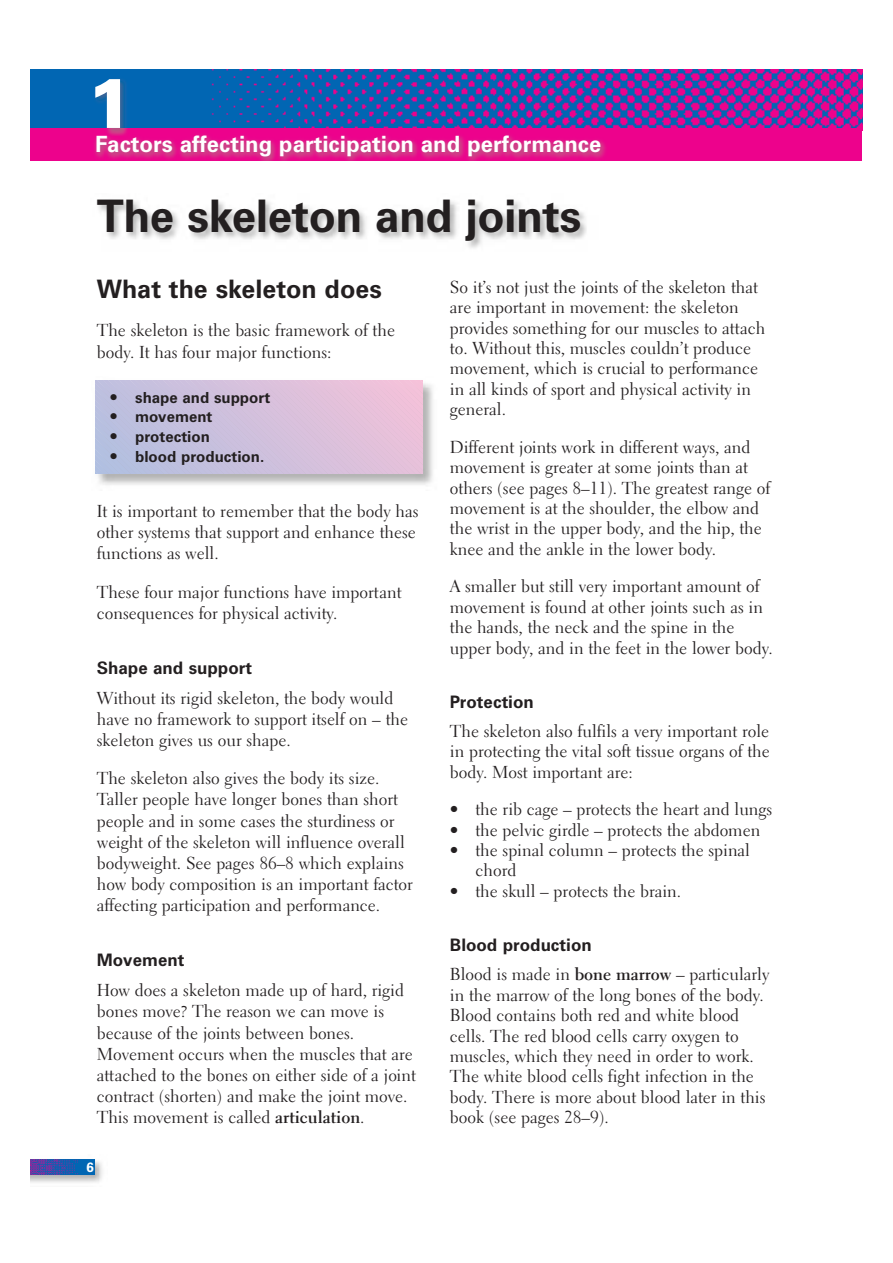
<style>
.page{position:relative;width:893px;height:1263px;background:#fff}
.page>*{position:absolute;margin:0;border:0;box-sizing:border-box;transform-origin:0 0}
.t1{font:900 70.05px "Zurich BT";color:#fff}
.t2{font:700 45px "Zurich BT";letter-spacing:-.01em;color:#231f20}
.t3{font:700 25.5px "Zurich BT";color:#231f20}
.t4{font:700 22.5px "Zurich BT";color:#fff}
.t5{font:17.25px/20.4px "Electra LH";color:#231f20}
.t6{font:700 17.25px "Zurich BT";color:#231f20}
.t7{font:700 15.3px "Zurich BT";color:#231f20}
.t8{font:700 13.5px "Zurich BT";color:#fff}
.s1{font-family:"Electra LH";font-weight:400;font-size:16.8px}
.s2{font-weight:700}
</style>
<div class="page">
<img style="left:861px;top:69px;width:1px;height:61px">
<img style="left:98px;top:383px;width:335px;height:102px">
<img style="left:43px;top:1161px;width:60px;height:23px">
<img style="left:30px;top:1159px;width:65px;height:16px">
<img style="left:98px;top:200px;width:489px;height:48px">
<div style="left:30px;top:123px;width:831px;height:38px;background:#ed028c"></div>
<img style="left:94px;top:135px;width:512px;height:26px">
<img style="left:107px;top:128px;width:21px;height:7px">
<div style="left:30px;top:69px;width:831px;height:59px;background:#0166b3"></div>
<img style="left:211px;top:69px;width:650px;height:59px">
<img style="left:95px;top:79px;width:31px;height:49px">
<svg style="left:95px;top:380px;width:328px;height:94px;background:#d1c0dc"></svg>
<h1 class="t1" style="left:86px;top:78px;width:48px">1</h1>
<h3 class="t4" style="left:95px;top:136px;width:507px">Factors affecting participation and performance</h3>
<h2 class="t2" style="left:97px;top:200px;width:486px">The skeleton and joints</h2>
<h3 class="t3" style="left:97px;top:280px;width:287px">What the skeleton does</h3>
<p class="t5" style="left:97px;top:322px;width:299px;line-height:21.1px">The skeleton is the basic framework of the body. It has four major functions:</p>
<p class="t7" style="left:110px;top:392px;width:162px"><span class="s1">•</span> shape and support</p>
<p class="t7" style="left:110px;top:412px;width:104px"><span class="s1">•</span> movement</p>
<p class="t7" style="left:110px;top:431px;width:102px"><span class="s1">•</span> protection</p>
<p class="t7" style="left:110px;top:451px;width:156px"><span class="s1">•</span> blood production.</p>
<p class="t5" style="left:97px;top:502px;width:323px;line-height:21.1px">It is important to remember that the body has other systems that support and enhance these functions as well.</p>
<p class="t5" style="left:97px;top:583px;width:306px;line-height:21.1px">These four major functions have important consequences for physical activity.</p>
<p class="t6" style="left:97px;top:662px;width:157px">Shape and support</p>
<p class="t5" style="left:97px;top:689px;width:313px;line-height:21.1px">Without its rigid skeleton, the body would have no framework to support itself on – the skeleton gives us our shape.</p>
<p class="t5" style="left:97px;top:769px;width:317px;line-height:21.1px">The skeleton also gives the body its size.<br>Taller people have longer bones than short people and in some cases the sturdiness or weight of the skeleton will influence overall bodyweight. See pages 86–8 which explains how body composition is an important factor affecting participation and performance.</p>
<p class="t6" style="left:97px;top:954px;width:89px">Movement</p>
<p class="t5" style="left:97px;top:981px;width:320px;line-height:21.1px">How does a skeleton made up of hard, rigid bones move? The reason we can move is because of the joints between bones.<br>Movement occurs when the muscles that are attached to the bones on either side of a joint contract (shorten) and make the joint move.<br>This movement is called <span class="s2">articulation</span>.</p>
<p class="t8" style="left:86px;top:1162px;width:9px">6</p>
<p class="t5" style="left:450px;top:278px;width:317px">So it’s not just the joints of the skeleton that are important in movement: the skeleton provides something for our muscles to attach to. Without this, muscles couldn’t produce movement, which is crucial to performance in all kinds of sport and physical activity in general.</p>
<p class="t5" style="left:450px;top:438px;width:322px">Different joints work in different ways, and movement is greater at some joints than at others (see pages 8–11). The greatest range of movement is at the shoulder, the elbow and the wrist in the upper body, and the hip, the knee and the ankle in the lower body.</p>
<p class="t5" style="left:450px;top:578px;width:324px">A smaller but still very important amount of movement is found at other joints such as in the hands, the neck and the spine in the upper body, and in the feet in the lower body.</p>
<p class="t6" style="left:450px;top:696px;width:85px">Protection</p>
<p class="t5" style="left:450px;top:723px;width:321px;text-align:justify">The skeleton also fulfils a very important role in protecting the vital soft tissue organs of the body. Most important are:</p>
<p class="t5" style="left:450px;top:801px;width:324px">• the rib cage – protects the heart and lungs</p>
<p class="t5" style="left:450px;top:821px;width:312px">• the pelvic girdle – protects the abdomen</p>
<p class="t5" style="left:475px;top:842px;width:276px;text-indent:-26px">• the spinal column – protects the spinal chord</p>
<p class="t5" style="left:450px;top:883px;width:233px">• the skull – protects the brain.</p>
<p class="t6" style="left:450px;top:939px;width:143px">Blood production</p>
<p class="t5" style="left:450px;top:966px;width:321px">Blood is made in <span class="s2">bone marrow</span> – particularly in the marrow of the long bones of the body.<br>Blood contains both red and white blood cells. The red blood cells carry oxygen to muscles, which they need in order to work.<br>The white blood cells fight infection in the body. There is more about blood later in this book (see pages 28–9).</p>
</div>
